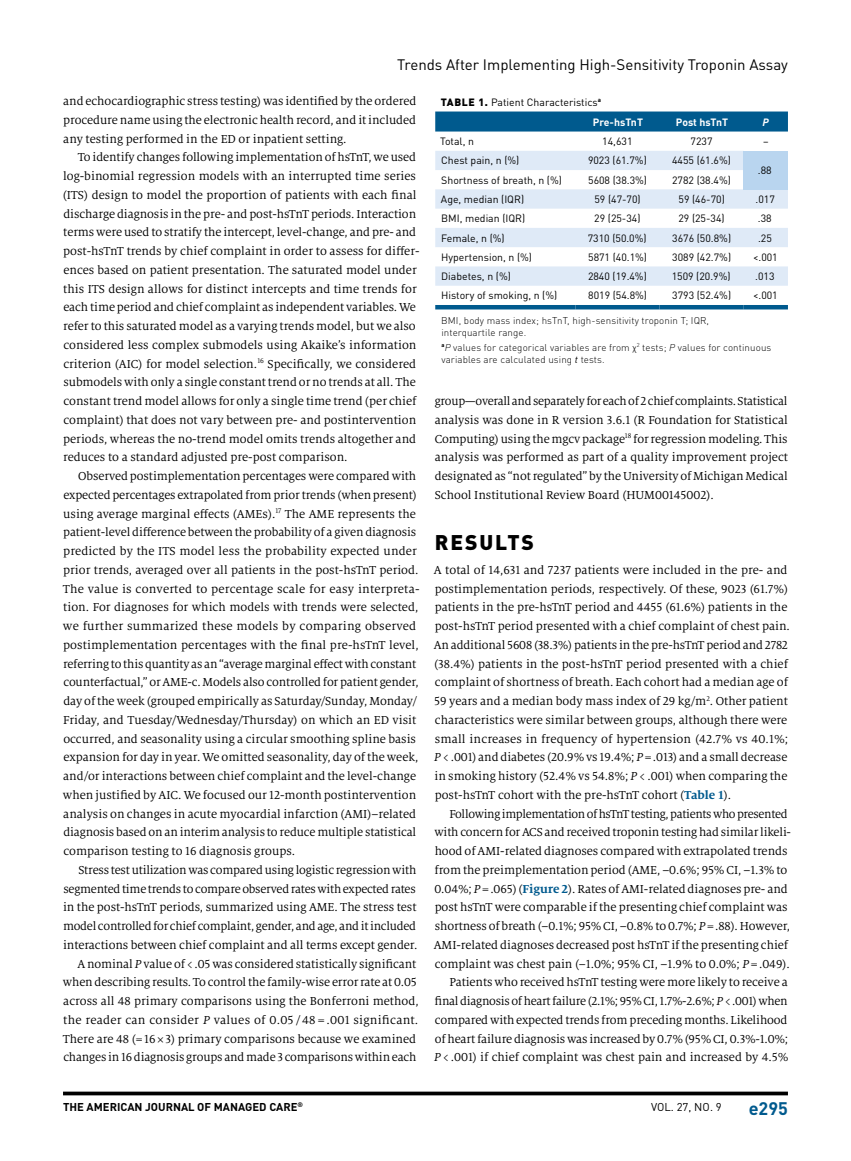
<style>
.page{position:relative;width:851px;height:1161px;background:#fff}
.page>*{position:absolute;margin:0;border:0;box-sizing:border-box;transform-origin:0 0}
.t1{font:900 21px "DINOT";letter-spacing:.09em;color:#000}
.t2{font:700 18px "DINOT";color:#005a8e}
.t3{font:15px "DINOT";color:#000}
.t4{font:12.75px/18.8px "Milo Serif OT";letter-spacing:-.005em;color:#000}
.t5{font:700 11.25px "DINOT";color:#000}
.t6{font:11.25px "DINOT";color:#000}
.t7{font:10.5px/20px "DINOT";color:#000}
.t8{font:700 10.5px "DINOT";color:#fff}
.t9{font:italic 700 10.5px "DINOT";color:#fff}
.t10{font:300 9.75px/12px "DINOT";letter-spacing:.01em;color:#000}
.t11{font:700 6.6px "DINOT";color:#000}
.s1{font-style:italic}
.s2{font-weight:900}
.s3{font-weight:700;color:#fff}
.s4{font-family:"Calibri"}
.s5{font-weight:400;font-style:italic}
.s6{font-weight:700;color:#005a8e}
</style>
<div class="page">
<hr style="left:63px;top:1092px;width:725px;height:3px;background:#000">
<div style="left:435px;top:112px;width:353px;height:20px;background:#005a8e"></div>
<svg style="left:435px;top:151px;width:353px;height:135px;fill:#dfeaf7"></svg>
<div style="left:743px;top:151px;width:45px;height:38px;background:#b9d5ef"></div>
<hr style="left:435px;top:305px;width:140px;height:4px;background:#005a8e">
<hr style="left:575px;top:305px;width:84px;height:4px;background:#005a8e">
<hr style="left:659px;top:305px;width:84px;height:4px;background:#005a8e">
<hr style="left:743px;top:305px;width:45px;height:4px;background:#005a8e">
<p class="t3" style="left:397px;top:55px;width:392px">Trends After Implementing High-Sensitivity Troponin Assay</p>
<p class="t4" style="left:63px;top:92px;width:354px;text-align:justify">and echocardiographic stress testing) was identified by the ordered procedure name using the electronic health record, and it included any testing performed in the ED or inpatient setting.</p>
<p class="t4" style="left:63px;top:148px;width:358px;text-indent:15px">To identify changes following implementation of hsTnT, we used log-binomial regression models with an interrupted time series (ITS) design to model the proportion of patients with each final discharge diagnosis in the pre- and post-hsTnT periods. Interaction terms were used to stratify the intercept, level-change, and pre- and post-hsTnT trends by chief complaint in order to assess for differ&shy;ences based on patient presentation. The saturated model under this ITS design allows for distinct intercepts and time trends for each time period and chief complaint as independent variables. We refer to this saturated model as a varying trends model, but we also considered less complex submodels using Akaike’s information criterion (AIC) for model selection.<sup>16</sup> Specifically, we considered submodels with only a single constant trend or no trends at all. The constant trend model allows for only a single time trend (per chief complaint) that does not vary between pre- and postintervention periods, whereas the no-trend model omits trends altogether and reduces to a standard adjusted pre-post comparison.</p>
<p class="t4" style="left:63px;top:467px;width:358px;text-indent:15px">Observed postimplementation percentages were compared with expected percentages extrapolated from prior trends (when present) using average marginal effects (AMEs).<sup>17</sup> The AME represents the patient-level difference between the probability of a given diagnosis predicted by the ITS model less the probability expected under prior trends, averaged over all patients in the post-hsTnT period.<br>The value is converted to percentage scale for easy interpreta&shy;tion. For diagnoses for which models with trends were selected, we further summarized these models by comparing observed postimplementation percentages with the final pre-hsTnT level, referring to this quantity as an “average marginal effect with constant counterfactual,” or AME-c. Models also controlled for patient gender, day of the week (grouped empirically as Saturday/Sunday, Monday/ Friday, and Tuesday/Wednesday/Thursday) on which an ED visit occurred, and seasonality using a circular smoothing spline basis expansion for day in year. We omitted seasonality, day of the week, and/or interactions between chief complaint and the level-change when justified by AIC. We focused our 12-month postintervention analysis on changes in acute myocardial infarction (AMI)–related diagnosis based on an interim analysis to reduce multiple statistical comparison testing to 16 diagnosis groups.</p>
<p class="t4" style="left:63px;top:861px;width:357px;text-align:right">Stress test utilization was compared using logistic regression with segmented time trends to compare observed rates with expected rates in the post-hsTnT periods, summarized using AME. The stress test model controlled for chief complaint, gender, and age, and it included interactions between chief complaint and all terms except gender.<br>A nominal <span class="s1">P</span> value of&lt;.05 was considered statistically significant when describing results. To control the family-wise error rate at 0.05 across all 48 primary comparisons using the Bonferroni method, the reader can consider <span class="s1">P</span> values of 0.05 / 48 = .001 significant.<br>There are 48 (=16×3) primary comparisons because we examined changes in 16 diagnosis groups and made 3 comparisons within each</p>
<p class="t7" style="left:592px;top:92px;width:52px;text-indent:-152px"><span class="s2">TABLE 1.</span> Patient Characteristics<sup>a<br></sup><span class="s3">Pre-hsTnT</span></p>
<p class="t8" style="left:675px;top:115px;width:54px">Post hsTnT</p>
<p class="t9" style="left:762px;top:115px;width:8px">P</p>
<p class="t7" style="left:440px;top:131px;width:35px">Total, n</p>
<p class="t7" style="left:602px;top:131px;width:32px">14,631</p>
<p class="t7" style="left:690px;top:131px;width:23px">7237</p>
<p class="t7" style="left:763px;top:131px;width:7px">–</p>
<p class="t7" style="left:441px;top:151px;width:80px">Chest pain, n (%)</p>
<p class="t7" style="left:588px;top:151px;width:60px">9023 (61.7%)</p>
<p class="t7" style="left:672px;top:151px;width:60px">4455 (61.6%)</p>
<p class="t7" style="left:758px;top:160px;width:15px">.88</p>
<p class="t7" style="left:441px;top:170px;width:122px">Shortness of breath, n (%)</p>
<p class="t7" style="left:588px;top:170px;width:60px">5608 (38.3%)</p>
<p class="t7" style="left:672px;top:170px;width:60px">2782 (38.4%)</p>
<p class="t7" style="left:441px;top:189px;width:85px">Age, median (IQR)</p>
<p class="t7" style="left:594px;top:189px;width:48px">59 (47-70)</p>
<p class="t7" style="left:678px;top:189px;width:48px">59 (46-70)</p>
<p class="t7" style="left:755px;top:189px;width:21px">.017</p>
<p class="t7" style="left:441px;top:208px;width:86px">BMI, median (IQR)</p>
<p class="t7" style="left:594px;top:208px;width:48px">29 (25-34)</p>
<p class="t7" style="left:678px;top:208px;width:48px">29 (25-34)</p>
<p class="t7" style="left:758px;top:208px;width:15px">.38</p>
<p class="t7" style="left:441px;top:228px;width:65px">Female, n (%)</p>
<p class="t7" style="left:587px;top:228px;width:60px">7310 (50.0%)</p>
<p class="t7" style="left:672px;top:228px;width:60px">3676 (50.8%)</p>
<p class="t7" style="left:758px;top:228px;width:15px">.25</p>
<p class="t7" style="left:441px;top:247px;width:92px">Hypertension, n (%)</p>
<p class="t7" style="left:588px;top:247px;width:60px">5871 (40.1%)</p>
<p class="t7" style="left:672px;top:247px;width:60px">3089 (42.7%)</p>
<p class="t7" style="left:753px;top:247px;width:26px">&lt;.001</p>
<p class="t7" style="left:441px;top:266px;width:71px">Diabetes, n (%)</p>
<p class="t7" style="left:588px;top:266px;width:60px">2840 (19.4%)</p>
<p class="t7" style="left:671px;top:266px;width:60px">1509 (20.9%)</p>
<p class="t7" style="left:755px;top:266px;width:21px">.013</p>
<p class="t7" style="left:441px;top:285px;width:118px">History of smoking, n (%)</p>
<p class="t7" style="left:588px;top:285px;width:60px">8019 (54.8%)</p>
<p class="t7" style="left:672px;top:285px;width:60px">3793 (52.4%)</p>
<p class="t7" style="left:753px;top:285px;width:26px">&lt;.001</p>
<p class="t10" style="left:441px;top:314px;width:269px">BMI, body mass index; hsTnT, high-sensitivity troponin T; IQR, interquartile range.</p>
<p class="t10" style="left:441px;top:341px;width:331px"><sup>a</sup><span class="s1">P</span> values for categorical variables are from <span class="s4">χ</span><sup>2</sup> tests; <span class="s1">P</span> values for continuous variables are calculated using <span class="s5">t</span> tests.</p>
<p class="t4" style="left:434px;top:392px;width:355px;text-align:justify">group—overall and separately for each of 2 chief complaints. Statistical analysis was done in R version 3.6.1 (R Foundation for Statistical Computing) using the mgcv package<sup>18</sup> for regression modeling. This analysis was performed as part of a quality improvement project designated as “not regulated” by the University of Michigan Medical School Institutional Review Board (HUM00145002).</p>
<h1 class="t1" style="left:435px;top:528px;width:101px">RESULTS</h1>
<p class="t4" style="left:434px;top:561px;width:357px">A total of 14,631 and 7237 patients were included in the pre- and postimplementation periods, respectively. Of these, 9023 (61.7%) patients in the pre-hsTnT period and 4455 (61.6%) patients in the post-hsTnT period presented with a chief complaint of chest pain.<br>An additional 5608 (38.3%) patients in the pre-hsTnT period and 2782 (38.4%) patients in the post-hsTnT period presented with a chief complaint of shortness of breath. Each cohort had a median age of 59 years and a median body mass index of 29 kg/m<sup>2</sup>. Other patient characteristics were similar between groups, although there were small increases in frequency of hypertension (42.7% vs 40.1%; <span class="s1">P</span>&lt;.001) and diabetes (20.9% vs 19.4%; <span class="s1">P</span>=.013) and a small decrease in smoking history (52.4% vs 54.8%; <span class="s1">P</span>&lt;.001) when comparing the post-hsTnT cohort with the pre-hsTnT cohort (<span class="s6">Table 1</span>).</p>
<p class="t4" style="left:434px;top:804px;width:358px;text-align:right">Following implementation of hsTnT testing, patients who presented with concern for ACS and received troponin testing had similar likeli&shy;hood of AMI-related diagnoses compared with extrapolated trends from the preimplementation period (AME, –0.6%; 95% CI, –1.3% to 0.04%; <span class="s1">P</span>=.065) (<span class="s6">Figure 2</span>). Rates of AMI-related diagnoses pre- and post hsTnT were comparable if the presenting chief complaint was shortness of breath (–0.1%; 95% CI, –0.8% to 0.7%; <span class="s1">P</span>=.88). However, AMI-related diagnoses decreased post hsTnT if the presenting chief complaint was chest pain (–1.0%; 95% CI, –1.9% to 0.0%; <span class="s1">P</span>=.049).<br>Patients who received hsTnT testing were more likely to receive a final diagnosis of heart failure (2.1%; 95% CI, 1.7%-2.6%; <span class="s1">P</span>&lt;.001) when compared with expected trends from preceding months. Likelihood of heart failure diagnosis was increased by 0.7% (95% CI, 0.3%-1.0%; <span class="s1">P</span>&lt;.001) if chief complaint was chest pain and increased by 4.5%</p>
<p class="t5" style="left:63px;top:1099px;width:236px">THE AMERICAN JOURNAL OF MANAGED CARE</p>
<h2 class="t2" style="left:748px;top:1096px;width:41px">e295</h2>
<p class="t11" style="left:297px;top:1100px;width:7px">®</p>
<p class="t6" style="left:651px;top:1100px;width:72px">VOL. 27, NO. 9</p>
</div>
